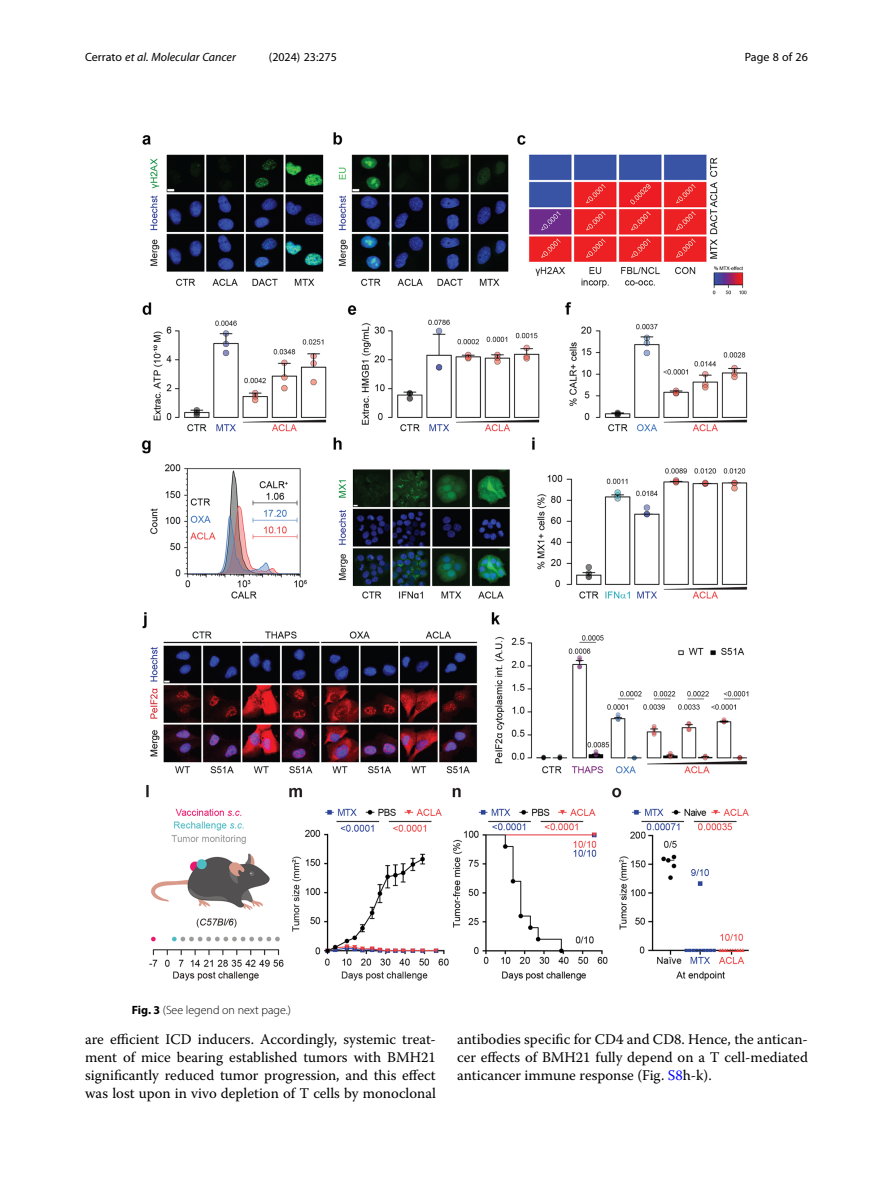
<style>
.page{position:relative;width:893px;height:1191px;background:#fff}
.page>*{position:absolute;margin:0;border:0;box-sizing:border-box;transform-origin:0 0}
.Body_Text_Indent{font:14.7px/18px "Warnock Pro";color:#000;text-align:justify}
.t1{font:italic 12px "Myriad Pro";color:#000}
.Figure_Caption{font:300 12px "Myriad Pro";color:#000}
.t2{font:12px "Myriad Pro";color:#000}
.s1{font-style:normal}
.s2{font-weight:700}
.s3{color:#00f}
</style>
<div class="page">
<img style="left:141px;top:132px;width:608px;height:849px">
<p class="t1" style="left:85px;top:50px;width:152px"><span class="s1">Cerrato</span> et al. Molecular Cancer</p>
<p class="t2" style="left:269px;top:50px;width:70px">(2024) 23:275</p>
<p class="t2" style="left:745px;top:50px;width:65px">Page 8 of 26</p>
<p class="Figure_Caption" style="left:132px;top:1003px;width:161px"><span class="s2">Fig. 3</span> (See legend on next page.)</p>
<p class="Body_Text_Indent" style="left:85px;top:1030px;width:352px">are efficient ICD inducers. Accordingly, systemic treat&shy;ment of mice bearing established tumors with BMH21 significantly reduced tumor progression, and this effect was lost upon in vivo depletion of T cells by monoclonal</p>
<p class="Body_Text_Indent" style="left:457px;top:1030px;width:352px">antibodies specific for CD4 and CD8. Hence, the antican&shy;cer effects of BMH21 fully depend on a T cell-mediated anticancer immune response (Fig. <span class="s3">S8</span>h-k).</p>
</div>
